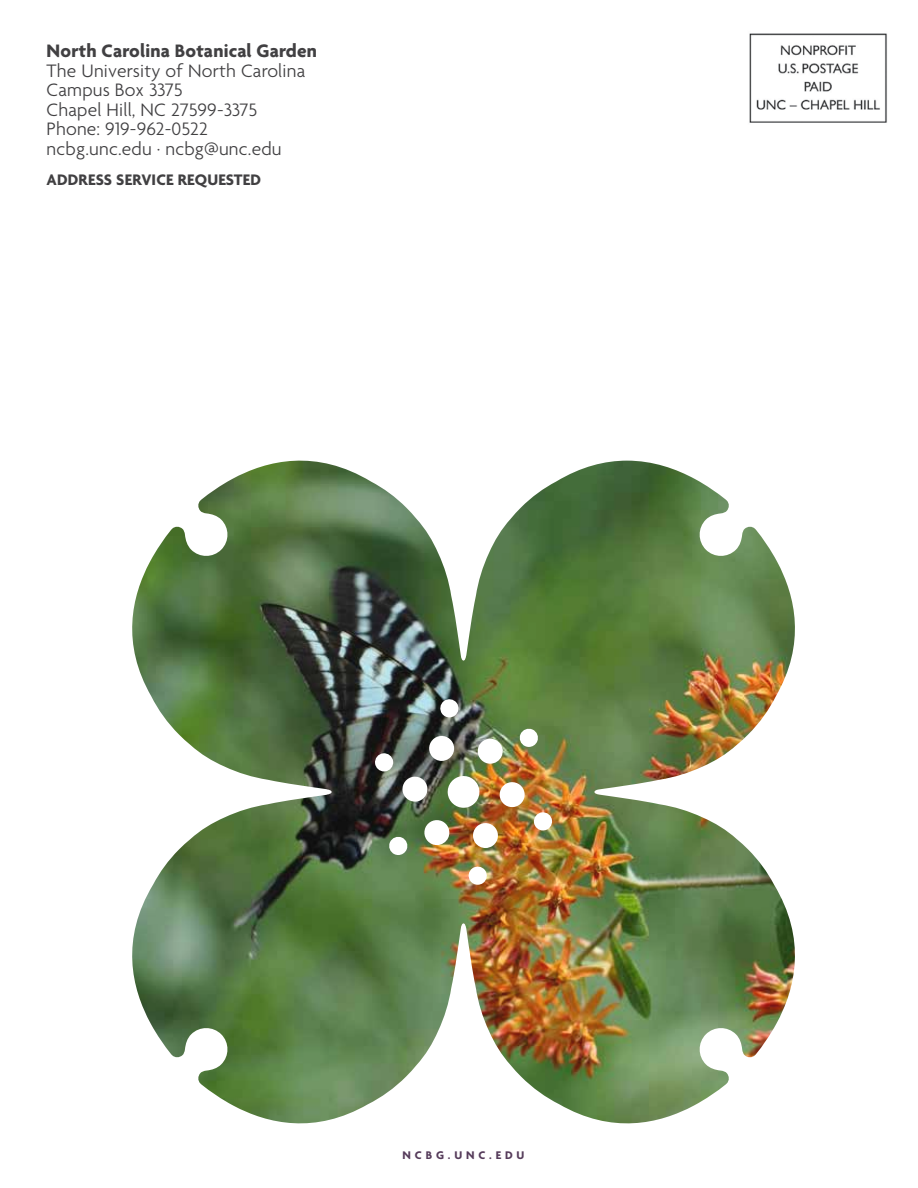
<style>
.page{position:relative;width:918px;height:1188px;background:#fff}
.page>*{position:absolute;margin:0;border:0;box-sizing:border-box;transform-origin:0 0}
.t1{font:300 19.5px/19.5px "Agenda";letter-spacing:.01em;color:#414042}
.t2{font:700 19.5px "Agenda";letter-spacing:.01em;color:#414042}
.t3{font:700 16.5px "Agenda";letter-spacing:.01em;color:#414042}
.t4{font:700 12px "Agenda";letter-spacing:.32em;color:#563c5b}
</style>
<div class="page">
<img style="left:132px;top:460px;width:663px;height:664px">
<img style="left:749px;top:33px;width:138px;height:90px">
<p class="t2" style="left:47px;top:40px;width:272px">North Carolina Botanical Garden</p>
<p class="t1" style="left:47px;top:62px;width:260px">The University of North Carolina<br>Campus Box 3375<br>Chapel Hill, NC 27599-3375<br>Phone: 919-962-0522 ncbg.unc.edu · ncbg@unc.edu</p>
<p class="t3" style="left:47px;top:170px;width:216px">ADDRESS SERVICE REQUESTED</p>
<p class="t4" style="left:403px;top:1149px;width:123px">NCBG.UNC.EDU</p>
</div>
